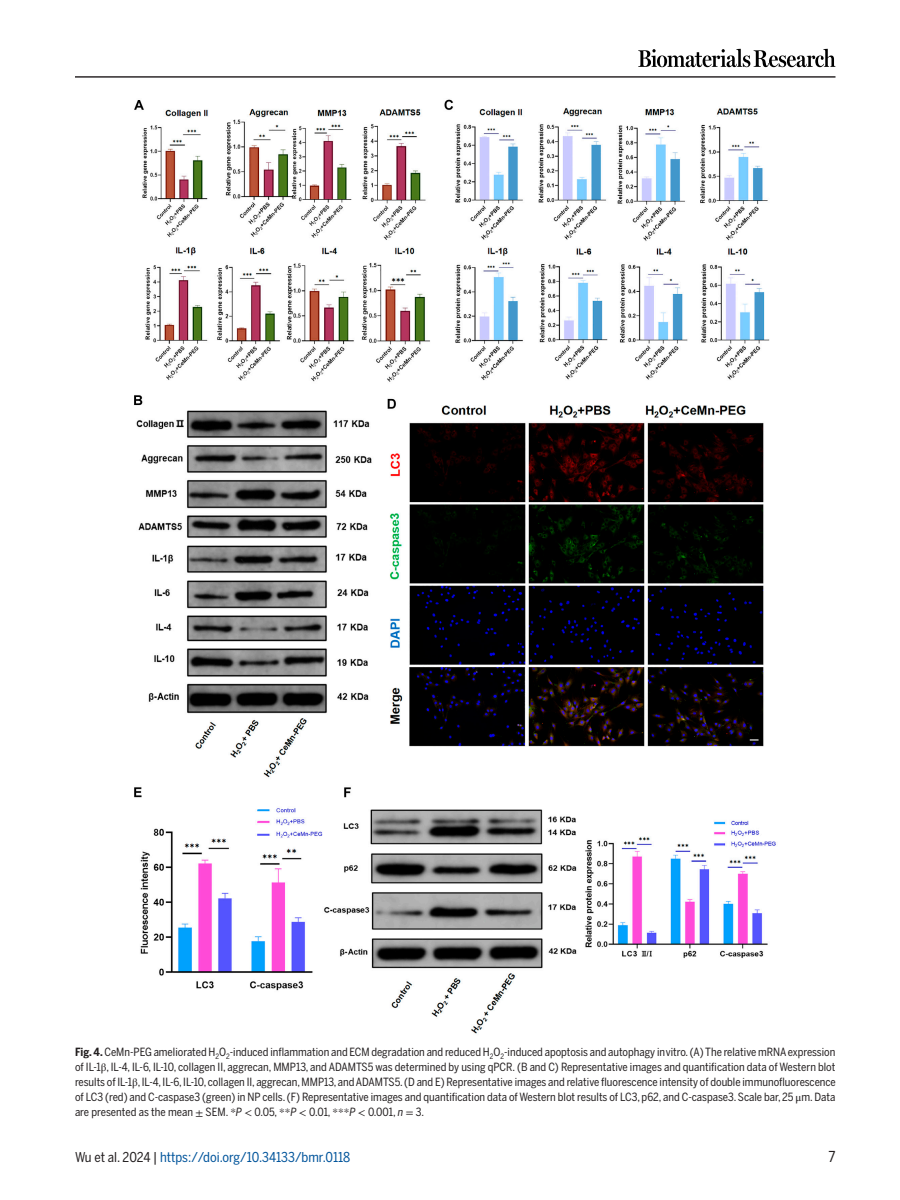
<style>
.page{position:relative;width:900px;height:1200px;background:#fff}
.page>*{position:absolute;margin:0;border:0;box-sizing:border-box;transform-origin:0 0}
.t1{font:15px "Benton Sans Cond";color:#231f20}
.t2{font:13.5px "Benton Sans Cond";color:#00549b}
.t3{font:11.25px/15px "Benton Sans Cond";color:#231f20;text-align:justify}
.s1{font-weight:700}
.s2{font-family:"STIX"}
.s3{font-family:"Benton Sans Condensed";font-style:italic}
.s4{color:#231f20}
</style>
<div class="page">
<hr style="left:75px;top:76px;width:761px;height:2px;background:#231f20">
<svg style="left:638px;top:49px;width:197px;height:18px"></svg>
<img style="left:134px;top:99px;width:642px;height:935px">
<p class="t3" style="left:75px;top:1045px;width:762px"><span class="s1">Fig. 4.</span> CeMn-PEG ameliorated H<sub>2</sub>O<sub>2</sub>-induced inflammation and ECM degradation and reduced H<sub>2</sub>O<sub>2</sub>-induced apoptosis and autophagy in vitro. (A) The relative mRNA expression of IL-1<span class="s2">β</span>, IL-4, IL-6, IL-10, collagen II, aggrecan, MMP13, and ADAMTS5 was determined by using qPCR. (B and C) Representative images and quantification data of Western blot results of IL-1<span class="s2">β</span>, IL-4, IL-6, IL-10, collagen II, aggrecan, MMP13, and ADAMTS5. (D and E) Representative images and relative fluorescence intensity of double immunofluorescence of LC3 (red) and C-caspase3 (green) in NP cells. (F) Representative images and quantification data of Western blot results of LC3, p62, and C-caspase3. Scale bar, 25 <span class="s2">μ</span>m. Data are presented as the mean <span class="s2">±</span> SEM. <span class="s2">*</span><span class="s3">P</span> <span class="s2">&lt;</span> 0.05, <span class="s2">**</span><span class="s3">P</span> <span class="s2">&lt;</span> 0.01, <span class="s2">***</span><span class="s3">P</span> <span class="s2">&lt;</span> 0.001, <span class="s3">n</span> <span class="s2">=</span> 3.</p>
<p class="t2" style="left:75px;top:1149px;width:277px"><span class="s4">Wu et al. 2024 |</span> https://doi.org/10.34133/bmr.0118</p>
<h1 class="t1" style="left:828px;top:1147px;width:9px">7</h1>
</div>
